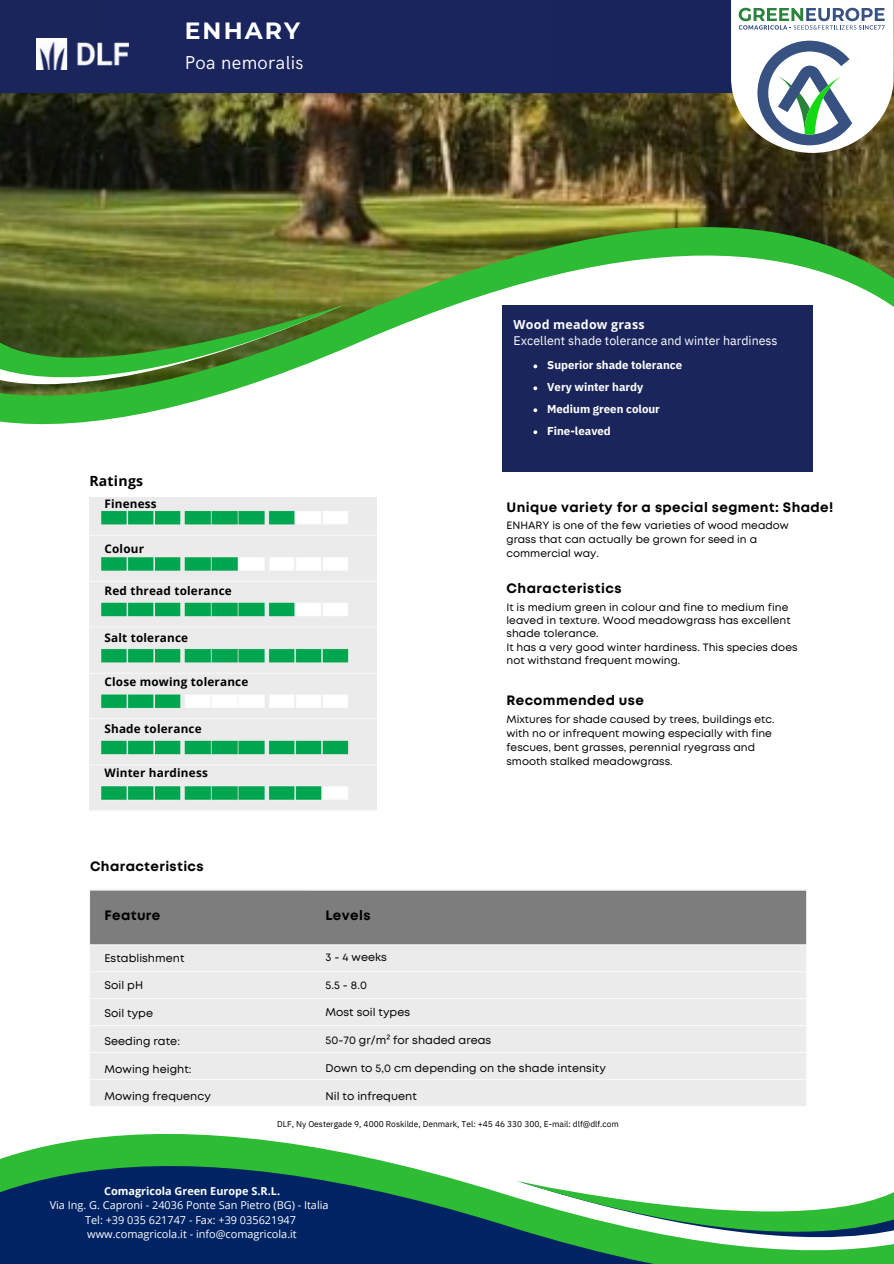
<style>
.page{position:relative;width:894px;height:1264px;background:#fff}
.page>*{position:absolute;margin:0;border:0;box-sizing:border-box;transform-origin:0 0}
.t1{font:700 23.4px "Montserrat";letter-spacing:.09em;color:#fff}
.t2{font:18.75px "HK Grotesk";letter-spacing:.02em;color:#fff}
.t3{font:700 14.1px "Open Sans";letter-spacing:.015em;color:#000}
.t4{font:700 13.5px "Mont";letter-spacing:.03em;color:#000}
.t5{font:12.45px "IBM Plex Sans";color:#fff}
.t6{font:700 12.45px "Open Sans";letter-spacing:.015em;color:#fff}
.t7{font:700 11.7px "Open Sans";letter-spacing:.015em;color:#000}
.t8{font:700 11.4px "IBM Plex Sans";color:#fff}
.t9{font:11.1px "Mont";letter-spacing:.005em;color:#000}
.t10{font:10.95px/14.5px "Open Sans";color:#fff;text-align:center}
.t11{font:10.65px/14.1px "Mont";letter-spacing:.005em;color:#000}
.t12{font:8.4px "IBM Plex Sans";color:#000}
.s1{font-family:"Noto Sans"}
.s2{font-weight:700}
</style>
<div class="page">
<img style="left:0;top:93px;width:893px;height:77px">
<div style="left:0;top:0;width:730px;height:93px;background:#19255c"></div>
<img style="left:0;top:170px;width:893px;height:28px">
<svg style="left:0;top:198px;width:893px;height:274px"></svg>
<svg style="left:0;top:304px;width:345px;height:117px"></svg>
<div style="left:502px;top:305px;width:310px;height:167px;background:#1a255c"></div>
<svg style="left:0;top:1134px;width:517px;height:129px;background:#2e676d"></svg>
<svg style="left:517px;top:1181px;width:376px;height:82px"></svg>
<svg style="left:730px;top:0;width:163px;height:153px"></svg>
<img style="left:37px;top:39px;width:91px;height:30px">
<svg style="left:533px;top:364px;width:4px;height:4px"></svg>
<svg style="left:533px;top:386px;width:4px;height:4px"></svg>
<svg style="left:533px;top:408px;width:4px;height:4px"></svg>
<svg style="left:533px;top:430px;width:4px;height:4px"></svg>
<img style="left:89px;top:497px;width:287px;height:313px">
<h2 class="t1" style="left:185px;top:16px;width:117px">ENHARY</h2>
<p class="t2" style="left:185px;top:52px;width:120px">Poa nemoralis</p>
<h4 class="t3" style="left:89px;top:471px;width:55px">Ratings</h4>
<h4 class="t7" style="left:104px;top:495px;width:54px">Fineness</h4>
<h4 class="t7" style="left:104px;top:540px;width:41px">Colour</h4>
<h3 class="t7" style="left:104px;top:583px;width:129px">Red thread tolerance</h3>
<h6 class="t7" style="left:104px;top:629px;width:85px">Salt tolerance</h6>
<h3 class="t7" style="left:104px;top:673px;width:145px">Close mowing tolerance</h3>
<h6 class="t7" style="left:104px;top:720px;width:99px">Shade tolerance</h6>
<h3 class="t7" style="left:104px;top:764px;width:105px">Winter hardiness</h3>
<h4 class="t4" style="left:90px;top:860px;width:115px">Characteristics</h4>
<p class="t6" style="left:513px;top:316px;width:132px">Wood meadow grass</p>
<p class="t5" style="left:513px;top:332px;width:265px">Excellent shade tolerance and winter hardiness</p>
<p class="t8" style="left:547px;top:357px;width:136px">Superior shade tolerance</p>
<p class="t8" style="left:547px;top:379px;width:97px">Very winter hardy</p>
<h4 class="t8" style="left:547px;top:401px;width:114px">Medium green colour</h4>
<h5 class="t8" style="left:547px;top:423px;width:65px">Fine-leaved</h5>
<p class="t4" style="left:506px;top:502px;width:328px">Unique variety for a special segment: Shade!</p>
<h4 class="t11" style="left:506px;top:519px;width:284px">ENHARY is one of the few varieties of wood meadow grass that can actually be grown for seed in a commercial way.</h4>
<p class="t4" style="left:506px;top:583px;width:117px">Characteristics</p>
<h3 class="t11" style="left:506px;top:601px;width:292px;line-height:13.2px">It is medium green in colour and fine to medium fine leaved in texture. Wood meadowgrass has excellent shade tolerance.<br>It has a very good winter hardiness. This species does not withstand frequent mowing.</h3>
<p class="t4" style="left:506px;top:695px;width:139px">Recommended use</p>
<p class="t11" style="left:506px;top:713px;width:269px">Mixtures for shade caused by trees, buildings etc. with no or infrequent mowing especially with fine fescues, bent grasses, perennial ryegrass and smooth stalked meadowgrass.</p>
<h6 class="t4" style="left:104px;top:909px;width:57px">Feature</h6>
<h3 class="t4" style="left:325px;top:909px;width:46px">Levels</h3>
<p class="t9" style="left:104px;top:953px;width:81px">Establishment</p>
<h3 class="t9" style="left:104px;top:981px;width:40px">Soil pH</h3>
<h3 class="t9" style="left:104px;top:1009px;width:50px">Soil type</h3>
<h6 class="t9" style="left:104px;top:1036px;width:77px">Seeding rate:</h6>
<h6 class="t9" style="left:104px;top:1064px;width:89px">Mowing height:</h6>
<h6 class="t9" style="left:104px;top:1092px;width:108px">Mowing frequency</h6>
<h6 class="t9" style="left:325px;top:952px;width:63px">3 - 4 weeks</h6>
<h6 class="t9" style="left:325px;top:980px;width:43px">5.5 - 8.0</h6>
<h6 class="t9" style="left:325px;top:1008px;width:86px">Most soil types</h6>
<h6 class="t9" style="left:325px;top:1036px;width:167px">50-70 gr/m<span class="s1">²</span> for shaded areas</h6>
<h6 class="t9" style="left:325px;top:1063px;width:282px">Down to 5,0 cm depending on the shade intensity</h6>
<h6 class="t9" style="left:325px;top:1091px;width:93px">Nil to infrequent</h6>
<p class="t12" style="left:277px;top:1117px;width:343px">DLF, Ny Oestergade 9, 4000 Roskilde, Denmark, Tel: +45 46 330 300, E-mail: dlf@dlf.com</p>
<h4 class="t10" style="left:50px;top:1183px;width:280px"><span class="s2">Comagricola Green Europe S.R.L.<br></span>Via Ing. G. Caproni - 24036 Ponte San Pietro (BG) - Italia Tel: +39 035 621747 - Fax: +39 035621947 www.comagricola.it - info@comagricola.it</h4>
</div>
